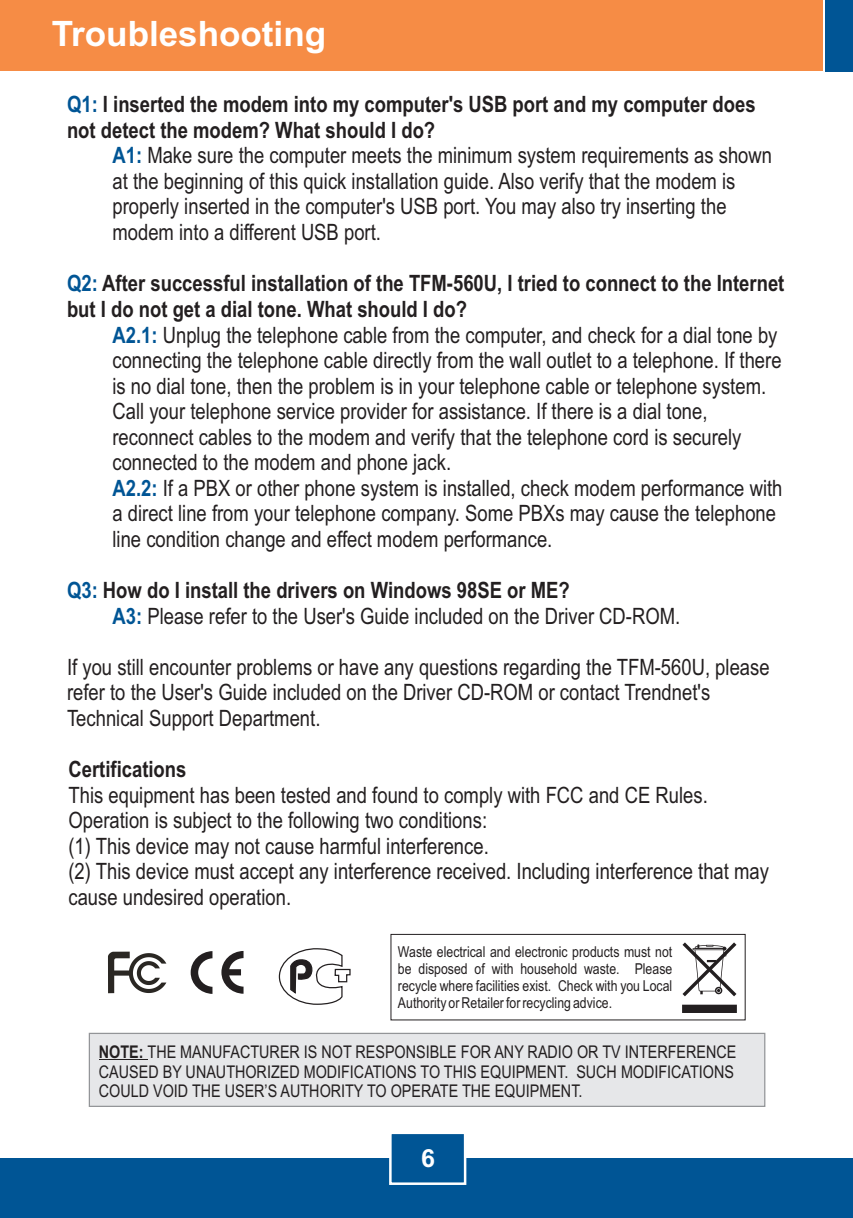
<style>
.page{position:relative;width:853px;height:1218px;background:#fff}
.page>*{position:absolute;margin:0;border:0;box-sizing:border-box;transform-origin:0 0}
.t1{font:700 35px "Arial";color:#fff}
.t2{font:700 25px "Arial";color:#fff}
.t3{font:22.5px/25.5px "Arial Narrow";color:#231f20}
.t4{font:700 22.5px "Arial Narrow";color:#231f20}
.t5{font:17.5px/19.8px "Arial Narrow";color:#231f20}
.t6{font:15px/17px "Arial Narrow";color:#231f20;text-align:justify}
.s1{color:#005595}
.s2{font-weight:700;color:#005595}
.s3{font-weight:700}
</style>
<div class="page">
<div style="left:0;top:1158px;width:852px;height:60px;background:#005595"></div>
<div style="left:0;top:0;width:822px;height:71px;background:#f68c45"></div>
<div style="left:825px;top:0;width:27px;height:71px;background:#005595"></div>
<svg style="left:108px;top:951px;width:58px;height:42px"></svg>
<svg style="left:191px;top:951px;width:21px;height:43px"></svg>
<svg style="left:221px;top:951px;width:22px;height:42px"></svg>
<div style="left:88px;top:1032px;width:678px;height:75px;background:#e6e7e9"></div>
<hr style="left:99px;top:1059px;width:49px;height:1px;background:#231f20">
<svg style="left:278px;top:948px;width:73px;height:57px"></svg>
<svg style="left:682px;top:942px;width:54px;height:54px"></svg>
<svg style="left:692px;top:944px;width:34px;height:50px"></svg>
<div style="left:682px;top:1004px;width:54px;height:9px;background:#231f20"></div>
<div style="left:390px;top:934px;width:355px;height:86px;border:1px solid #231f20"></div>
<svg style="left:389px;top:1134px;width:78px;height:51px"></svg>
<h1 class="t1" style="left:52px;top:21px;width:276px">Troubleshooting</h1>
<p class="t4" style="left:67px;top:96px;width:690px"><span class="s1">Q1:</span> I inserted the modem into my computer's USB port and my computer does</p>
<p class="t3" style="left:112px;top:145px;width:661px"><span class="s2">A1:</span> Make sure the computer meets the minimum system requirements as shown</p>
<p class="t4" style="left:67px;top:122px;width:370px">not detect the modem? What should I do?</p>
<p class="t3" style="left:112px;top:170px;width:624px">at the beginning of this quick installation guide. Also verify that the modem is properly inserted in the computer's USB port. You may also try inserting the modem into a different USB port.</p>
<p class="t4" style="left:67px;top:275px;width:718px"><span class="s1">Q2:</span> After successful installation of the TFM-560U, I tried to connect to the Internet</p>
<p class="t3" style="left:112px;top:324px;width:666px"><span class="s2">A2.1:</span> Unplug the telephone cable from the computer, and check for a dial tone by</p>
<p class="t4" style="left:67px;top:301px;width:401px">but I do not get a dial tone. What should I do?</p>
<p class="t3" style="left:112px;top:350px;width:670px">connecting the telephone cable directly from the wall outlet to a telephone. If there is no dial tone, then the problem is in your telephone cable or telephone system.<br>Call your telephone service provider for assistance. If there is a dial tone, reconnect cables to the modem and verify that the telephone cord is securely connected to the modem and phone jack.</p>
<p class="t3" style="left:112px;top:503px;width:665px">a direct line from your telephone company. Some PBXs may cause the telephone line condition change and effect modem performance.</p>
<p class="t3" style="left:112px;top:477px;width:671px"><span class="s2">A2.2:</span> If a PBX or other phone system is installed, check modem performance with</p>
<p class="t3" style="left:112px;top:579px;width:569px;text-indent:-45px"><span class="s2">Q3:</span> <span class="s3">How do I install the drivers on Windows 98SE or ME?<br></span><span class="s2">A3:</span> Please refer to the User's Guide included on the Driver CD-ROM.</p>
<p class="t3" style="left:67px;top:656px;width:704px">If you still encounter problems or have any questions regarding the TFM-560U, please refer to the User's Guide included on the Driver CD-ROM or contact Trendnet's<br>Technical Support Department.</p>
<p class="t4" style="left:68px;top:761px;width:119px">Certifications</p>
<p class="t3" style="left:68px;top:784px;width:702px">This equipment has been tested and found to comply with FCC and CE Rules.<br>Operation is subject to the following two conditions:<br>(1) This device may not cause harmful interference.<br>(2) This device must accept any interference received. Including interference that may cause undesired operation.</p>
<p class="t6" style="left:398px;top:944px;width:276px">Waste electrical and electronic products must not be disposed of with household waste. Please recycle where facilities exist. Check with you Local Authority or Retailer for recycling advice.</p>
<p class="t5" style="left:99px;top:1043px;width:639px"><span class="s3">NOTE:</span> THE MANUFACTURER IS NOT RESPONSIBLE FOR ANY RADIO OR TV INTERFERENCE<br>CAUSED BY UNAUTHORIZED MODIFICATIONS TO THIS EQUIPMENT. SUCH MODIFICATIONS<br>COULD VOID THE USER’S AUTHORITY TO OPERATE THE EQUIPMENT.</p>
<p class="t2" style="left:421px;top:1148px;width:15px">6</p>
</div>
